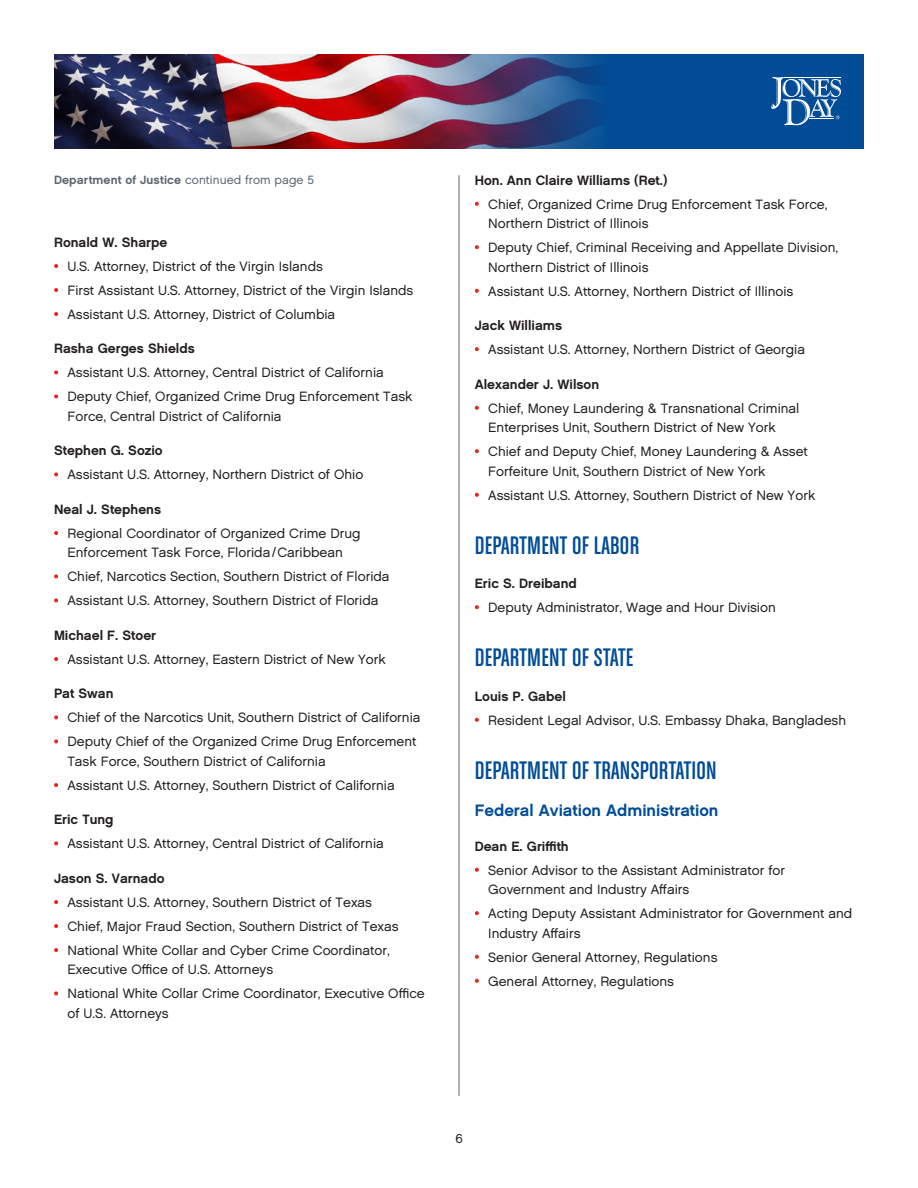
<style>
.page{position:relative;width:918px;height:1188px;background:#fff}
.page>*{position:absolute;margin:0;border:0;box-sizing:border-box;transform-origin:0 0}
.Department_Headline{font:27px "Chalet Comprime Cologne Sixty";letter-spacing:.01em;color:#004c97}
.Division_Subhead{font:16.5px "Chalet New York Nineteen Sixty";color:#004c97}
.t1{font:13.5px/19.5px "Chalet London Nineteen Sixty";color:#231f20}
.Lawyer_Name{font:13.5px "Chalet New York Nineteen Sixty";color:#231f20}
.t2{font:12.75px "Chalet London Nineteen Sixty";color:#231f20}
.Jumpline{font:12px "Chalet New York Nineteen Sixty";letter-spacing:.01em;color:#5a6670}
.s1{font-family:"Chalet London Nineteen Sixty"}
.s2{color:#e72419}
</style>
<div class="page">
<div style="left:54px;top:54px;width:810px;height:94px;background:#004c97"></div>
<img style="left:54px;top:54px;width:546px;height:94px">
<svg style="left:771px;top:77px;width:70px;height:48px"></svg>
<hr style="left:459px;top:175px;width:1px;height:921px;background:#5a6670">
<p class="Jumpline" style="left:54px;top:172px;width:262px">Department of Justice <span class="s1">continued from page 5</span></p>
<p class="Lawyer_Name" style="left:54px;top:234px;width:115px">Ronald W. Sharpe</p>
<p class="t1" style="left:54px;top:256px;width:270px"><span class="s2">•</span> U.S. Attorney, District of the Virgin Islands</p>
<p class="t1" style="left:54px;top:280px;width:361px"><span class="s2">•</span> First Assistant U.S. Attorney, District of the Virgin Islands</p>
<p class="t1" style="left:54px;top:304px;width:283px"><span class="s2">•</span> Assistant U.S. Attorney, District of Columbia</p>
<p class="Lawyer_Name" style="left:54px;top:340px;width:142px">Rasha Gerges Shields</p>
<p class="t1" style="left:54px;top:363px;width:331px"><span class="s2">•</span> Assistant U.S. Attorney, Central District of California</p>
<p class="t1" style="left:68px;top:387px;width:347px;text-indent:-14px"><span class="s2">•</span> Deputy Chief, Organized Crime Drug Enforcement Task<br>Force, Central District of California</p>
<p class="Lawyer_Name" style="left:54px;top:442px;width:110px">Stephen G. Sozio</p>
<p class="t1" style="left:54px;top:465px;width:311px"><span class="s2">•</span> Assistant U.S. Attorney, Northern District of Ohio</p>
<p class="Lawyer_Name" style="left:54px;top:501px;width:109px">Neal J. Stephens</p>
<p class="t1" style="left:54px;top:523px;width:308px;text-align:center"><span class="s2">•</span> Regional Coordinator of Organized Crime Drug<br>Enforcement Task Force, Florida/Caribbean</p>
<p class="t1" style="left:54px;top:567px;width:337px"><span class="s2">•</span> Chief, Narcotics Section, Southern District of Florida</p>
<p class="t1" style="left:54px;top:591px;width:326px"><span class="s2">•</span> Assistant U.S. Attorney, Southern District of Florida</p>
<p class="Lawyer_Name" style="left:54px;top:627px;width:104px">Michael F. Stoer</p>
<p class="t1" style="left:54px;top:649px;width:333px"><span class="s2">•</span> Assistant U.S. Attorney, Eastern District of New York</p>
<p class="Lawyer_Name" style="left:54px;top:685px;width:61px">Pat Swan</p>
<p class="t1" style="left:54px;top:708px;width:368px"><span class="s2">•</span> Chief of the Narcotics Unit, Southern District of California</p>
<p class="t1" style="left:68px;top:732px;width:350px;text-indent:-14px"><span class="s2">•</span> Deputy Chief of the Organized Crime Drug Enforcement<br>Task Force, Southern District of California</p>
<p class="t1" style="left:54px;top:775px;width:342px"><span class="s2">•</span> Assistant U.S. Attorney, Southern District of California</p>
<p class="Lawyer_Name" style="left:54px;top:811px;width:61px">Eric Tung</p>
<p class="t1" style="left:54px;top:834px;width:331px"><span class="s2">•</span> Assistant U.S. Attorney, Central District of California</p>
<p class="Lawyer_Name" style="left:54px;top:870px;width:112px">Jason S. Varnado</p>
<p class="t1" style="left:54px;top:892px;width:319px"><span class="s2">•</span> Assistant U.S. Attorney, Southern District of Texas</p>
<p class="t1" style="left:54px;top:916px;width:346px"><span class="s2">•</span> Chief, Major Fraud Section, Southern District of Texas</p>
<p class="t1" style="left:68px;top:940px;width:324px;text-indent:-14px"><span class="s2">•</span> National White Collar and Cyber Crime Coordinator,<br>Executive Office of U.S. Attorneys</p>
<p class="t1" style="left:68px;top:984px;width:359px;text-indent:-14px"><span class="s2">•</span> National White Collar Crime Coordinator, Executive Office of U.S. Attorneys</p>
<p class="Lawyer_Name" style="left:475px;top:171px;width:194px">Hon. Ann Claire Williams (Ret.)</p>
<p class="t1" style="left:488px;top:194px;width:341px;text-indent:-14px"><span class="s2">•</span> Chief, Organized Crime Drug Enforcement Task Force,<br>Northern District of Illinois</p>
<p class="t1" style="left:488px;top:238px;width:351px;text-indent:-14px"><span class="s2">•</span> Deputy Chief, Criminal Receiving and Appellate Division,<br>Northern District of Illinois</p>
<p class="t1" style="left:475px;top:281px;width:320px"><span class="s2">•</span> Assistant U.S. Attorney, Northern District of Illinois</p>
<p class="Lawyer_Name" style="left:475px;top:317px;width:89px">Jack Williams</p>
<p class="t1" style="left:475px;top:340px;width:332px"><span class="s2">•</span> Assistant U.S. Attorney, Northern District of Georgia</p>
<p class="Lawyer_Name" style="left:475px;top:375px;width:126px">Alexander J. Wilson</p>
<p class="t1" style="left:488px;top:398px;width:313px;text-indent:-14px"><span class="s2">•</span> Chief, Money Laundering &amp; Transnational Criminal<br>Enterprises Unit, Southern District of New York</p>
<p class="t1" style="left:488px;top:442px;width:321px;text-indent:-14px"><span class="s2">•</span> Chief and Deputy Chief, Money Laundering &amp; Asset<br>Forfeiture Unit, Southern District of New York</p>
<p class="t1" style="left:475px;top:485px;width:342px"><span class="s2">•</span> Assistant U.S. Attorney, Southern District of New York</p>
<p class="Department_Headline" style="left:475px;top:530px;width:166px">DEPARTMENT OF LABOR</p>
<p class="Lawyer_Name" style="left:475px;top:575px;width:104px">Eric S. Dreiband</p>
<p class="t1" style="left:475px;top:598px;width:303px"><span class="s2">•</span> Deputy Administrator, Wage and Hour Division</p>
<p class="Department_Headline" style="left:475px;top:643px;width:160px">DEPARTMENT OF STATE</p>
<p class="Lawyer_Name" style="left:475px;top:687px;width:93px">Louis P. Gabel</p>
<p class="t1" style="left:475px;top:710px;width:373px"><span class="s2">•</span> Resident Legal Advisor, U.S. Embassy Dhaka, Bangladesh</p>
<p class="Department_Headline" style="left:475px;top:755px;width:244px">DEPARTMENT OF TRANSPORTATION</p>
<p class="Division_Subhead" style="left:475px;top:800px;width:245px">Federal Aviation Administration</p>
<p class="Lawyer_Name" style="left:475px;top:837px;width:96px">Dean E. Griffith</p>
<p class="t1" style="left:488px;top:860px;width:298px;text-indent:-14px"><span class="s2">•</span> Senior Advisor to the Assistant Administrator for<br>Government and Industry Affairs</p>
<p class="t1" style="left:488px;top:904px;width:366px;text-indent:-14px"><span class="s2">•</span> Acting Deputy Assistant Administrator for Government and<br>Industry Affairs</p>
<p class="t1" style="left:475px;top:947px;width:244px"><span class="s2">•</span> Senior General Attorney, Regulations</p>
<p class="t1" style="left:475px;top:971px;width:201px"><span class="s2">•</span> General Attorney, Regulations</p>
<p class="t2" style="left:455px;top:1131px;width:9px">6</p>
</div>
